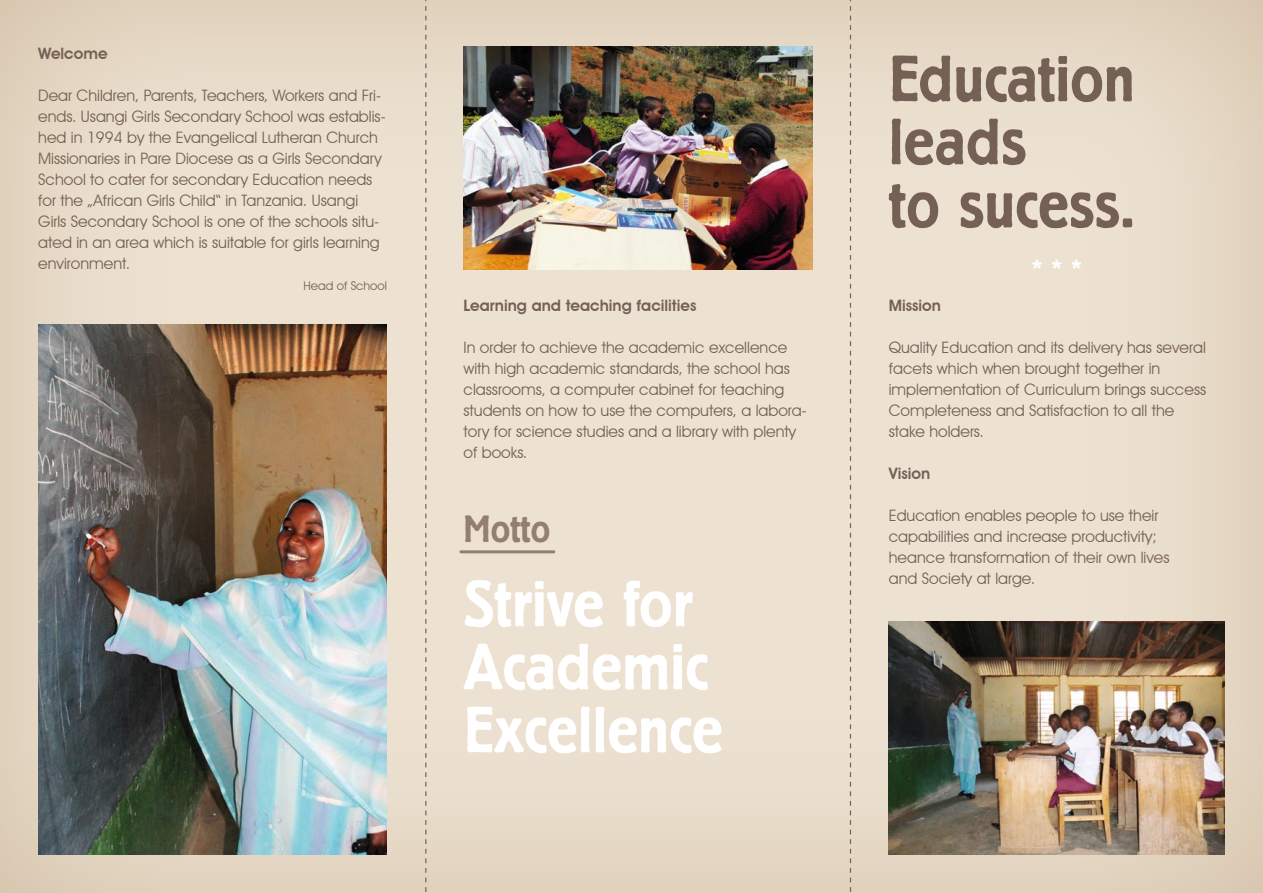
<style>
.page{position:relative;width:1263px;height:893px;background:#fff}
.page>*{position:absolute;margin:0;border:0;box-sizing:border-box;transform-origin:0 0}
.t1{font:500 64.5px/63px "Berliner Grotesk";color:#fff}
.t2{font:500 64.5px/63px "Berliner Grotesk";color:#756055}
.t3{font:500 37.5px "Berliner Grotesk";color:#927f72}
.t4{font:300 30px "Berliner Grotesk";color:#fff}
.t5{font:15.75px/21px "Avant Garde IT Cby BT";color:#756055}
.t6{font:600 15.75px "Avant Garde IT Cby BT";color:#756055}
.t7{font:12px "Avant Garde IT Cby BT";color:#756055}
</style>
<div class="page">
<div style="left:0;top:0;width:1263px;height:893px;background:#d5c5ad;opacity:.75"></div>
<img style="left:38px;top:324px;width:349px;height:531px">
<img style="left:889px;top:622px;width:336px;height:233px">
<img style="left:463px;top:47px;width:349px;height:222px">
<hr style="left:461px;top:550px;width:93px;height:3px;background:#927f72">
<svg style="left:850px;top:0;width:1px;height:893px"></svg>
<svg style="left:425px;top:0;width:1px;height:893px"></svg>
<p class="t6" style="left:38px;top:44px;width:71px">Welcome</p>
<p class="t5" style="left:38px;top:85px;width:349px">Dear Children, Parents, Teachers, Workers and Fri&shy;ends. Usangi Girls Secondary School was establis&shy;hed in 1994 by the Evangelical Lutheran Church Missionaries in Pare Diocese as a Girls Secondary School to cater for secondary Education needs for the „African Girls Child“ in Tanzania. Usangi Girls Secondary School is one of the schools situ&shy;ated in an area which is suitable for girls learning environment.</p>
<p class="t7" style="left:304px;top:279px;width:85px">Head of School</p>
<p class="t6" style="left:463px;top:296px;width:234px">Learning and teaching facilities</p>
<p class="t5" style="left:463px;top:337px;width:345px">In order to achieve the academic excellence with high academic standards, the school has classrooms, a computer cabinet for teaching students on how to use the computers, a labora&shy;tory for science studies and a library with plenty of books.</p>
<h2 class="t3" style="left:463px;top:509px;width:88px">Motto</h2>
<h1 class="t1" style="left:463px;top:574px;width:261px">Strive for<br>Academic<br>Excellence</h1>
<h1 class="t2" style="left:889px;top:49px;width:247px">Education leads<br>to sucess.</h1>
<h3 class="t4" style="left:1032px;top:254px;width:51px">***</h3>
<p class="t6" style="left:889px;top:296px;width:54px">Mission</p>
<p class="t5" style="left:889px;top:337px;width:319px">Quality Education and its delivery has several facets which when brought together in implementation of Curriculum brings success Completeness and Satisfaction to all the stake holders.</p>
<p class="t6" style="left:889px;top:464px;width:43px">Vision</p>
<p class="t5" style="left:889px;top:505px;width:282px">Education enables people to use their capabilities and increase productivity; heance transformation of their own lives and Society at large.</p>
</div>
